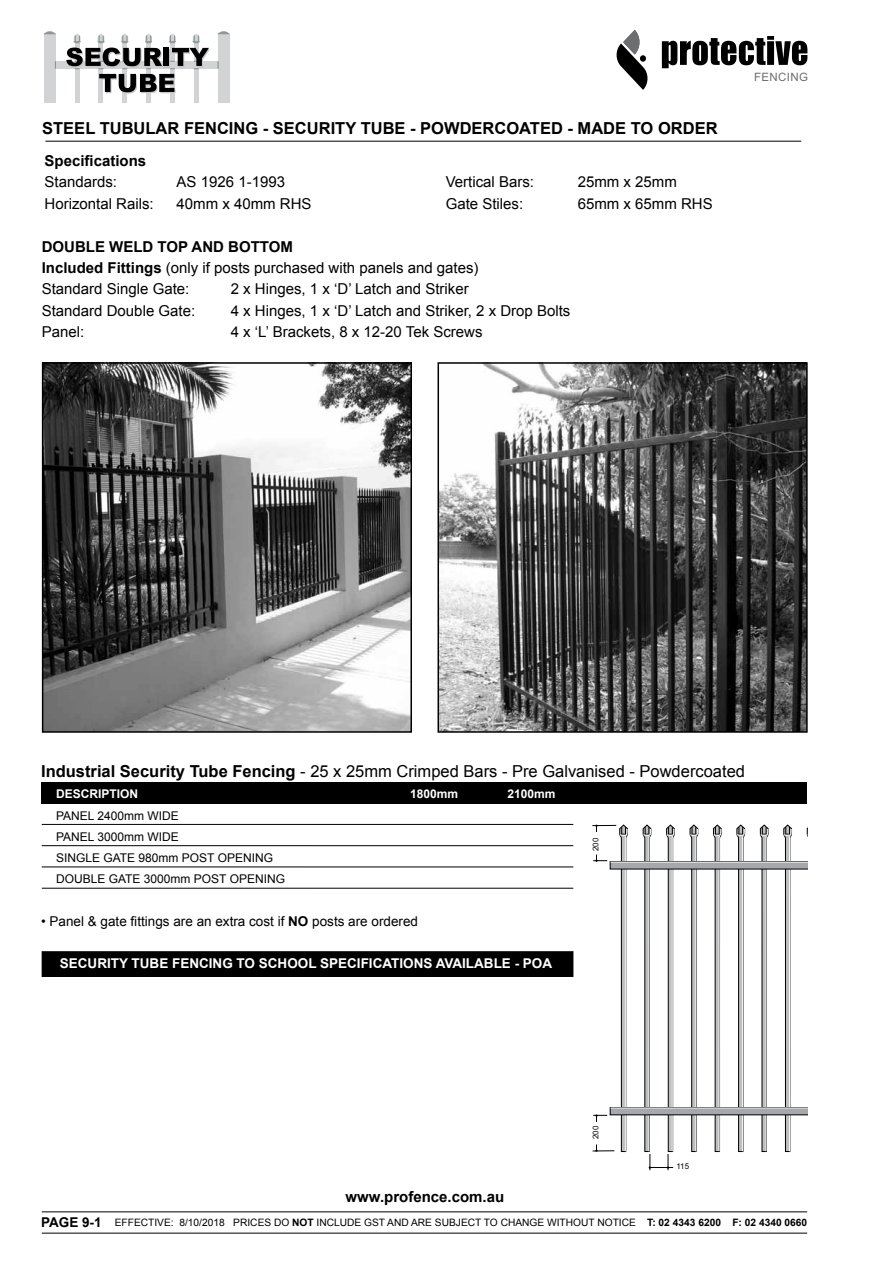
<style>
.page{position:relative;width:893px;height:1263px;background:#fff}
.page>*{position:absolute;margin:0;border:0;box-sizing:border-box;transform-origin:0 0}
.t1{font:16.5px "Arial";color:#000}
.t2{font:700 16.5px "Arial";color:#000}
.t3{font:15px/21.3px "Arial";color:#000}
.t4{font:700 15px "Arial";color:#000}
.t5{font:700 13.5px "Arial";color:#fff}
.t6{font:13.5px "Arial";color:#000}
.t7{font:12px/21.3px "Arial";color:#000}
.t8{font:700 12px "Arial";color:#fff}
.t9{font:11.55px "Arial";letter-spacing:.03em;color:#6d6e71}
.t10{font:10.2px "Arial";color:#000}
.t11{font:7.95px "Arial";color:#000}
.s1{font-weight:700}
.s2{font-weight:700;font-size:13.5px}
</style>
<div class="page">
<div style="left:42px;top:952px;width:531px;height:24px;background:#000"></div>
<div style="left:42px;top:951px;width:531px;height:26px;border:1px solid #000"></div>
<svg style="left:44px;top:31px;width:186px;height:72px"></svg>
<hr style="left:42px;top:1211px;width:765px;height:1px;background:#000">
<hr style="left:42px;top:1233px;width:765px;height:1px;background:#000">
<hr style="left:45px;top:141px;width:756px;height:1px;background:#000">
<div style="left:42px;top:782px;width:765px;height:22px;background:#000"></div>
<hr style="left:42px;top:824px;width:531px;height:1px;background:#000">
<hr style="left:42px;top:845px;width:531px;height:1px;background:#000">
<hr style="left:42px;top:867px;width:531px;height:1px;background:#000">
<hr style="left:42px;top:888px;width:531px;height:1px;background:#000">
<svg style="left:662px;top:36px;width:145px;height:32px"></svg>
<svg style="left:617px;top:30px;width:31px;height:60px"></svg>
<div style="left:640px;top:55px;width:6px;height:7px;background:#000;border-radius:50%"></div>
<img style="left:45px;top:365px;width:364px;height:365px">
<div style="left:42px;top:362px;width:370px;height:371px;border:2px solid #000"></div>
<img style="left:440px;top:365px;width:365px;height:365px">
<div style="left:437px;top:362px;width:371px;height:371px;border:2px solid #000"></div>
<svg style="left:592px;top:825px;width:216px;height:345px"></svg>
<p class="t2" style="left:42px;top:117px;width:677px">STEEL TUBULAR FENCING - SECURITY TUBE - POWDERCOATED - MADE TO ORDER</p>
<p class="t4" style="left:45px;top:151px;width:103px">Specifications</p>
<p class="t3" style="left:45px;top:172px;width:74px">Standards:</p>
<p class="t3" style="left:177px;top:172px;width:110px">AS 1926 1-1993</p>
<p class="t3" style="left:45px;top:193px;width:111px">Horizontal Rails:</p>
<p class="t3" style="left:177px;top:193px;width:137px">40mm x 40mm RHS</p>
<p class="t3" style="left:446px;top:172px;width:90px">Vertical Bars:</p>
<p class="t3" style="left:578px;top:172px;width:101px">25mm x 25mm</p>
<p class="t3" style="left:446px;top:193px;width:79px">Gate Stiles:</p>
<p class="t3" style="left:578px;top:193px;width:137px">65mm x 65mm RHS</p>
<p class="t3" style="left:42px;top:236px;width:438px"><span class="s1">DOUBLE WELD TOP AND BOTTOM<br>Included Fittings</span> (only if posts purchased with panels and gates)<br>Standard Single Gate:</p>
<p class="t3" style="left:231px;top:278px;width:239px">2 x Hinges, 1 x ‘D’ Latch and Striker</p>
<p class="t3" style="left:42px;top:300px;width:155px">Standard Double Gate:</p>
<p class="t3" style="left:231px;top:300px;width:341px">4 x Hinges, 1 x ‘D’ Latch and Striker, 2 x Drop Bolts</p>
<p class="t3" style="left:42px;top:321px;width:44px">Panel:</p>
<p class="t3" style="left:231px;top:321px;width:253px">4 x ‘L’ Brackets, 8 x 12-20 Tek Screws</p>
<p class="t9" style="left:754px;top:69px;width:55px">FENCING</p>
<p class="t1" style="left:41px;top:760px;width:705px"><span class="s1">Industrial Security Tube Fencing</span> - 25 x 25mm Crimped Bars - Pre Galvanised - Powdercoated</p>
<p class="t8" style="left:56px;top:786px;width:84px">DESCRIPTION</p>
<p class="t8" style="left:410px;top:786px;width:50px">1800mm</p>
<p class="t8" style="left:508px;top:786px;width:50px">2100mm</p>
<p class="t7" style="left:56px;top:805px;width:230px">PANEL 2400mm WIDE<br>PANEL 3000mm WIDE<br>SINGLE GATE 980mm POST OPENING<br>DOUBLE GATE 3000mm POST OPENING</p>
<p class="t6" style="left:41px;top:912px;width:378px">• Panel &amp; gate fittings are an extra cost if <span class="s1">NO</span> posts are ordered</p>
<p class="t5" style="left:60px;top:955px;width:494px">SECURITY TUBE FENCING TO SCHOOL SPECIFICATIONS AVAILABLE - POA</p>
<p class="t11" style="left:590px;top:851px;width:15px;rotate:-90deg">200</p>
<p class="t4" style="left:346px;top:1186px;width:160px">www.profence.com.au</p>
<p class="t11" style="left:590px;top:1139px;width:15px;rotate:-90deg">200</p>
<p class="t11" style="left:676px;top:1161px;width:14px">115</p>
<p class="t10" style="left:41px;top:1215px;width:768px"><span class="s2">PAGE 9-1</span> EFFECTIVE: 8/10/2018 PRICES DO <span class="s1">NOT</span> INCLUDE GST AND ARE SUBJECT TO CHANGE WITHOUT NOTICE <span class="s1">T: 02 4343 6200 F: 02 4340 0660</span></p>
</div>
